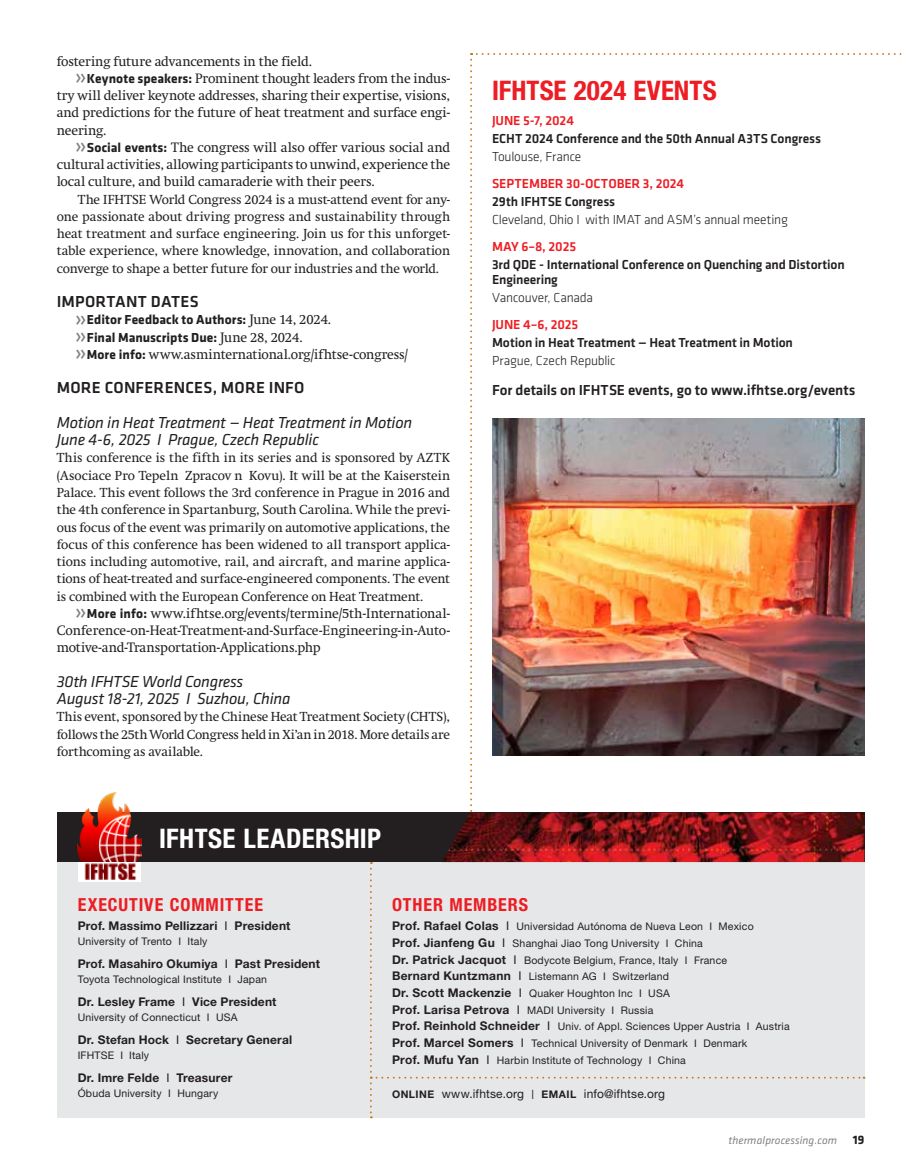
<style>
.page{position:relative;width:905px;height:1175px;background:#fff}
.page>*{position:absolute;margin:0;border:0;box-sizing:border-box;transform-origin:0 0}
.t1{font:700 condensed 27px "Helvetica Neue";letter-spacing:.005em;color:#ed1d24}
.t2{font:700 condensed 27px "Helvetica Neue";letter-spacing:.01em;color:#fff}
.t3{font:700 condensed 18px "Helvetica Neue";letter-spacing:.05em;color:#ed1d24}
.t4{font:italic 16.5px/17.2px "Klavika Basic";letter-spacing:-.015em;color:#231f20}
.t5{font:500 16.5px "Klavika Basic";letter-spacing:.01em;color:#231f20}
.t6{font:500 15px "Klavika Basic";color:#231f20}
.t7{font:13.5px/17.2px "Swift";letter-spacing:-.005em;color:#231f20;text-align:justify}
.t8{font:500 13.5px/15px "Klavika Basic";letter-spacing:-.01em;color:#231f20}
.t9{font:300 13.5px "Klavika Basic";letter-spacing:-.015em;color:#231f20}
.t10{font:700 13.5px/17.2px "Klavika Basic";letter-spacing:.005em;color:#231f20}
.t11{font:500 13.5px "Klavika Basic";letter-spacing:-.01em;color:#ed1d24}
.t12{font:12.9px/17.2px "Swift";letter-spacing:-.01em;color:#231f20;text-align:justify}
.t13{font:700 12px "Helvetica Neue";letter-spacing:.015em;color:#231f20}
.t14{font:12px "Helvetica Neue";letter-spacing:.015em;color:#231f20}
.t15{font:italic 11.25px "Klavika Basic";letter-spacing:.01em;color:#808285}
.t16{font:10.5px/16.6px "Helvetica Neue";letter-spacing:.02em;color:#231f20}
.s1{font-family:"Klavika Basic";font-size:24px;color:#808285}
.s2{font-family:"Klavika Basic";font-weight:700}
.s3{font-weight:400;font-size:24px;color:#808285}
.s4{font-family:"Swift";font-weight:400}
.s5{font-weight:400}
.s6{font-weight:700;font-size:12px}
.s7{font-size:12px}
.s8{font-weight:700;font-size:10.5px}
.s9{font-weight:300;font-size:12.9px}
.s10{font-weight:700;font-style:normal;font-size:12.75px;color:#231f20}
</style>
<div class="page">
<div style="left:57px;top:812px;width:807px;height:306px;background:#e6e7e8"></div>
<div style="left:57px;top:812px;width:807px;height:50px;background:#231f20"></div>
<img style="left:370px;top:53px;width:532px;height:1065px">
<img style="left:441px;top:812px;width:423px;height:50px">
<img style="left:78px;top:792px;width:63px;height:70px">
<svg style="left:78px;top:862px;width:63px;height:19px"></svg>
<p class="t7" style="left:57px;top:52px;width:257px">fostering future advancements in the field.</p>
<p class="t7" style="left:75px;top:70px;width:377px"><span class="s1">»</span><span class="s2">Keynote speakers:</span> Prominent thought leaders from the indus-</p>
<p class="t7" style="left:57px;top:87px;width:395px">try will deliver keynote addresses, sharing their expertise, visions,</p>
<p class="t7" style="left:57px;top:104px;width:395px">and predictions for the future of heat treatment and surface engi-</p>
<p class="t7" style="left:57px;top:121px;width:51px">neering.</p>
<p class="t7" style="left:75px;top:139px;width:377px"><span class="s1">»</span><span class="s2">Social events:</span> The congress will also offer various social and</p>
<p class="t7" style="left:57px;top:156px;width:395px">cultural activities, allowing participants to unwind, experience the</p>
<p class="t7" style="left:57px;top:173px;width:319px">local culture, and build camaraderie with their peers.</p>
<p class="t12" style="left:57px;top:190px;width:395px;text-indent:21px">The IFHTSE World Congress 2024 is a must-attend event for any&shy;one passionate about driving progress and sustainability through heat treatment and surface engineering. Join us for this unforget&shy;table experience, where knowledge, innovation, and collaboration converge to shape a better future for our industries and the world.</p>
<p class="t5" style="left:57px;top:290px;width:143px">IMPORTANT DATES</p>
<p class="t10" style="left:75px;top:311px;width:258px"><span class="s3">»</span>Editor Feedback to Authors: <span class="s4">June 14, 2024. </span><span class="s3">»</span>Final Manuscripts Due: <span class="s4">June 28, 2024.</span></p>
<p class="t7" style="left:75px;top:346px;width:335px"><span class="s1">»</span><span class="s2">More info:</span> www.asminternational.org/ifhtse-congress/</p>
<p class="t5" style="left:57px;top:377px;width:249px">MORE CONFERENCES, MORE INFO</p>
<p class="t4" style="left:57px;top:413px;width:357px">Motion in Heat Treatment — Heat Treatment in Motion<br>June 4-6, 2025 I Prague, Czech Republic</p>
<p class="t12" style="left:57px;top:449px;width:395px">This conference is the fifth in its series and is sponsored by AZTK (Asociace Pro Tepeln Zpracov n Kovu). It will be at the Kaiserstein Palace. This event follows the 3rd conference in Prague in 2016 and the 4th conference in Spartanburg, South Carolina. While the previ&shy;ous focus of the event was primarily on automotive applications, the focus of this conference has been widened to all transport applica&shy;tions including automotive, rail, and aircraft, and marine applica&shy;tions of heat-treated and surface-engineered components. The event is combined with the European Conference on Heat Treatment.</p>
<p class="t7" style="left:57px;top:604px;width:395px;text-indent:18px"><span class="s1">»</span><span class="s2">More info:</span> www.ifhtse.org/events/termine/5th-International-Conference-on-Heat-Treatment-and-Surface-Engineering-in-Auto&shy;motive-and-Transportation-Applications.php</p>
<p class="t4" style="left:57px;top:672px;width:235px">30th IFHTSE World Congress<br>August 18-21, 2025 I Suzhou, China</p>
<p class="t12" style="left:57px;top:708px;width:395px">This event, sponsored by the Chinese Heat Treatment Society (CHTS), follows the 25th World Congress held in Xi’an in 2018. More details are forthcoming as available.</p>
<h1 class="t2" style="left:159px;top:822px;width:223px">IFHTSE LEADERSHIP</h1>
<h1 class="t1" style="left:492px;top:74px;width:226px">IFHTSE 2024 EVENTS</h1>
<p class="t11" style="left:492px;top:112px;width:83px">JUNE 5-7, 2024</p>
<p class="t8" style="left:492px;top:131px;width:330px">ECHT 2024 Conference and the 50th Annual A3TS Congress</p>
<p class="t9" style="left:492px;top:149px;width:91px">Toulouse, France</p>
<p class="t11" style="left:492px;top:175px;width:193px">SEPTEMBER 30-OCTOBER 3, 2024</p>
<p class="t8" style="left:492px;top:194px;width:124px">29th IFHTSE Congress</p>
<p class="t9" style="left:492px;top:212px;width:297px">Cleveland, Ohio I with IMAT and ASM’s annual meeting</p>
<p class="t11" style="left:492px;top:238px;width:85px">MAY 6–8, 2025</p>
<p class="t8" style="left:492px;top:257px;width:354px">3rd QDE - International Conference on Quenching and Distortion<br>Engineering</p>
<p class="t9" style="left:492px;top:290px;width:102px">Vancouver, Canada</p>
<p class="t11" style="left:492px;top:316px;width:88px">JUNE 4–6, 2025</p>
<p class="t8" style="left:492px;top:335px;width:302px">Motion in Heat Treatment — Heat Treatment in Motion</p>
<p class="t9" style="left:492px;top:353px;width:125px">Prague, Czech Republic</p>
<p class="t6" style="left:492px;top:380px;width:365px">For details on IFHTSE events, go to www.ifhtse.org/events</p>
<h2 class="t3" style="left:78px;top:893px;width:187px">EXECUTIVE COMMITTEE</h2>
<p class="t13" style="left:78px;top:918px;width:214px">Prof. Massimo Pellizzari <span class="s5">I</span> President</p>
<p class="t16" style="left:78px;top:933px;width:131px">University of Trento I Italy</p>
<p class="t13" style="left:78px;top:956px;width:244px">Prof. Masahiro Okumiya <span class="s5">I</span> Past President</p>
<p class="t16" style="left:78px;top:971px;width:191px">Toyota Technological Institute I Japan</p>
<p class="t13" style="left:78px;top:994px;width:200px">Dr. Lesley Frame <span class="s5">I</span> Vice President</p>
<p class="t16" style="left:78px;top:1009px;width:161px">University of Connecticut I USA</p>
<p class="t13" style="left:78px;top:1032px;width:216px">Dr. Stefan Hock <span class="s5">I</span> Secretary General</p>
<p class="t16" style="left:78px;top:1046px;width:73px">IFHTSE I Italy</p>
<p class="t13" style="left:78px;top:1070px;width:156px">Dr. Imre Felde <span class="s5">I</span> Treasurer</p>
<p class="t16" style="left:78px;top:1084px;width:142px">Óbuda University I Hungary</p>
<h2 class="t3" style="left:392px;top:893px;width:137px">OTHER MEMBERS</h2>
<p class="t16" style="left:392px;top:918px;width:399px"><span class="s6">Prof. Rafael Colas</span> <span class="s7">I</span> Universidad Autónoma de Nueva Leon I Mexico<br><span class="s6">Prof. Jianfeng Gu</span> <span class="s7">I</span> Shanghai Jiao Tong University I China<br><span class="s6">Dr. Patrick Jacquot</span> <span class="s7">I</span> Bodycote Belgium, France, Italy I France<br><span class="s6">Bernard Kuntzmann</span> <span class="s7">I</span> Listemann AG I Switzerland<br><span class="s6">Dr. Scott Mackenzie</span> <span class="s7">I</span> Quaker Houghton Inc I USA<br><span class="s6">Prof. Larisa Petrova</span> <span class="s7">I</span> MADI University I Russia<br><span class="s6">Prof. Reinhold Schneider</span> <span class="s7">I</span> Univ. of Appl. Sciences Upper Austria I Austria <span class="s6">Prof. Marcel Somers</span> <span class="s7">I</span> Technical University of Denmark I Denmark<br><span class="s6">Prof. Mufu Yan</span> <span class="s7">I</span> Harbin Institute of Technology I China</p>
<p class="t14" style="left:392px;top:1087px;width:274px"><span class="s8">ONLINE</span> www.ifhtse.org <span class="s9">I</span> <span class="s8">EMAIL</span> info@ifhtse.org</p>
<p class="t15" style="left:728px;top:1133px;width:138px">thermalprocessing.com <span class="s10">19</span></p>
</div>
